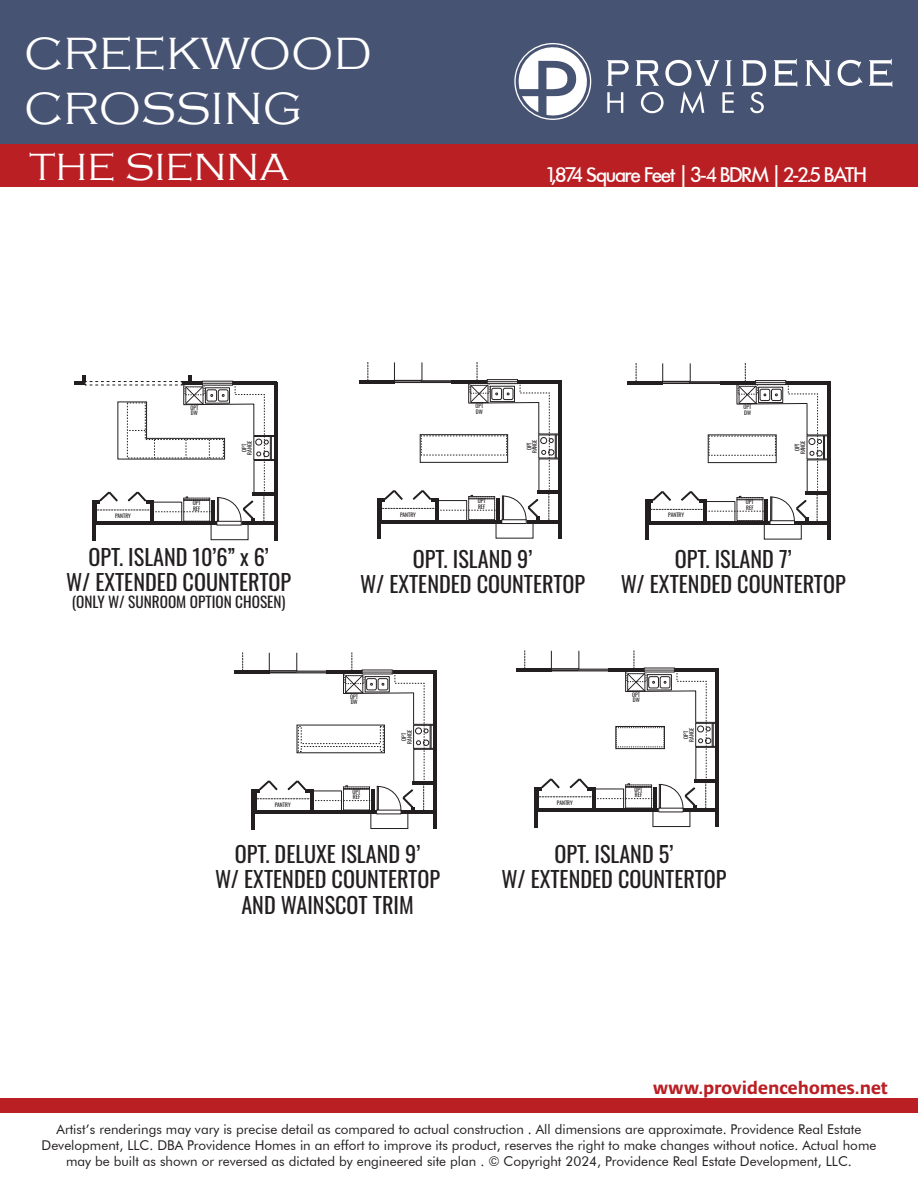
<style>
.page{position:relative;width:918px;height:1188px;background:#fff}
.page>*{position:absolute;margin:0;border:0;box-sizing:border-box;transform-origin:0 0}
.t1{font:300 46.5px/55.8px "Copperplate Gothic";color:#fff}
.t2{font:300 39px "Copperplate Gothic";color:#fff}
.t3{font:500 22.5px "Futura";color:#fff}
.t4{font:22.2px/25.2px "Oswald";color:#231f20;text-align:center}
.t5{font:700 18px "Ardoise Std";color:#ba1f24}
.t6{font:15.3px "Oswald";color:#231f20}
.t7{font:13.5px/16.2px "Futura BT";color:#231f20;text-align:center}
.t8{font:5.55px/5.6px "Oswald";color:#231f20}
.s1{font-family:"Minion Pro";font-weight:700}
</style>
<div class="page">
<hr style="left:93px;top:521px;width:184px;height:4px;background:#231f20">
<hr style="left:274px;top:382px;width:3px;height:159px;background:#231f20">
<div style="left:211px;top:523px;width:37px;height:17px;border:1px solid #231f20"></div>
<hr style="left:92px;top:500px;width:3px;height:41px;background:#231f20">
<hr style="left:378px;top:520px;width:184px;height:3px;background:#231f20">
<hr style="left:359px;top:380px;width:35px;height:4px;background:#231f20">
<hr style="left:559px;top:380px;width:3px;height:159px;background:#231f20">
<svg style="left:368px;top:362px;width:1px;height:18px"></svg>
<div style="left:501px;top:519px;width:26px;height:5px;border:1px solid #231f20"></div>
<hr style="left:377px;top:498px;width:3px;height:41px;background:#231f20">
<hr style="left:646px;top:521px;width:184px;height:3px;background:#231f20">
<hr style="left:628px;top:381px;width:35px;height:4px;background:#231f20">
<hr style="left:827px;top:381px;width:3px;height:159px;background:#231f20">
<svg style="left:636px;top:363px;width:1px;height:18px"></svg>
<div style="left:764px;top:522px;width:38px;height:17px;border:1px solid #231f20"></div>
<div style="left:770px;top:520px;width:25px;height:5px;border:1px solid #231f20"></div>
<hr style="left:645px;top:499px;width:4px;height:41px;background:#231f20">
<hr style="left:253px;top:810px;width:183px;height:4px;background:#231f20">
<hr style="left:234px;top:670px;width:35px;height:4px;background:#231f20">
<hr style="left:434px;top:670px;width:3px;height:159px;background:#231f20">
<svg style="left:242px;top:653px;width:1px;height:17px"></svg>
<div style="left:371px;top:812px;width:37px;height:17px;border:1px solid #231f20"></div>
<hr style="left:252px;top:789px;width:3px;height:40px;background:#231f20">
<hr style="left:535px;top:808px;width:184px;height:4px;background:#231f20">
<hr style="left:516px;top:668px;width:35px;height:4px;background:#231f20">
<hr style="left:716px;top:668px;width:3px;height:159px;background:#231f20">
<svg style="left:524px;top:651px;width:1px;height:17px"></svg>
<div style="left:653px;top:810px;width:37px;height:17px;border:1px solid #231f20"></div>
<hr style="left:534px;top:787px;width:3px;height:40px;background:#231f20">
<svg style="left:74px;top:376px;width:203px;height:147px"></svg>
<svg style="left:380px;top:362px;width:179px;height:160px"></svg>
<svg style="left:649px;top:363px;width:178px;height:160px"></svg>
<svg style="left:537px;top:651px;width:179px;height:159px"></svg>
<svg style="left:255px;top:653px;width:179px;height:159px"></svg>
<div style="left:0;top:0;width:918px;height:145px;background:#475372"></div>
<div style="left:0;top:145px;width:918px;height:42px;background:#ba1f24"></div>
<div style="left:0;top:1099px;width:918px;height:14px;background:#ba1f24"></div>
<svg style="left:514px;top:43px;width:77px;height:77px"></svg>
<svg style="left:607px;top:60px;width:22px;height:26px"></svg>
<svg style="left:742px;top:60px;width:24px;height:26px"></svg>
<svg style="left:774px;top:59px;width:23px;height:28px"></svg>
<svg style="left:806px;top:60px;width:25px;height:26px"></svg>
<svg style="left:838px;top:60px;width:25px;height:26px"></svg>
<svg style="left:869px;top:59px;width:23px;height:28px"></svg>
<svg style="left:607px;top:92px;width:16px;height:21px"></svg>
<svg style="left:636px;top:60px;width:98px;height:54px"></svg>
<svg style="left:750px;top:92px;width:14px;height:21px"></svg>
<h1 class="t1" style="left:24px;top:26px;width:349px">CREEKWOOD<br>CROSSING</h1>
<h2 class="t2" style="left:30px;top:146px;width:260px">THE SIENNA</h2>
<h3 class="t3" style="left:548px;top:164px;width:320px">1,874 Square Feet <span class="s1">|</span> 3-4 BDRM <span class="s1">|</span> 2-2.5 BATH</h3>
<p class="t8" style="left:115px;top:512px;width:17px">PANTRY</p>
<p class="t8" style="left:190px;top:404px;width:9px">OPT<br>DW</p>
<p class="t8" style="left:193px;top:499px;width:9px">OPT<br>REF</p>
<p class="t8" style="left:241px;top:455px;width:15px;text-align:center;rotate:-90deg">OPT<br>RANGE</p>
<p class="t8" style="left:400px;top:511px;width:17px">PANTRY</p>
<p class="t8" style="left:475px;top:403px;width:9px">OPT<br>DW</p>
<p class="t8" style="left:478px;top:498px;width:9px">OPT<br>REF</p>
<p class="t8" style="left:526px;top:453px;width:15px;text-align:center;rotate:-90deg">OPT<br>RANGE</p>
<p class="t8" style="left:668px;top:512px;width:17px">PANTRY</p>
<p class="t8" style="left:744px;top:404px;width:9px">OPT<br>DW</p>
<p class="t8" style="left:746px;top:499px;width:9px">OPT<br>REF</p>
<p class="t8" style="left:794px;top:454px;width:15px;text-align:center;rotate:-90deg">OPT<br>RANGE</p>
<h3 class="t4" style="left:66px;top:542px;width:227px">OPT. ISLAND 10’6” x 6’<br>W/ EXTENDED COUNTERTOP</h3>
<p class="t6" style="left:72px;top:588px;width:215px">(ONLY W/ SUNROOM OPTION CHOSEN)</p>
<p class="t8" style="left:275px;top:801px;width:17px">PANTRY</p>
<h3 class="t4" style="left:360px;top:544px;width:227px">OPT. ISLAND 9’<br>W/ EXTENDED COUNTERTOP</h3>
<h3 class="t4" style="left:621px;top:544px;width:227px">OPT. ISLAND 7’<br>W/ EXTENDED COUNTERTOP</h3>
<p class="t8" style="left:350px;top:693px;width:9px">OPT<br>DW</p>
<p class="t8" style="left:353px;top:788px;width:9px">OPT<br>REF</p>
<p class="t8" style="left:401px;top:744px;width:15px;text-align:center;rotate:-90deg">OPT<br>RANGE</p>
<p class="t8" style="left:557px;top:799px;width:17px">PANTRY</p>
<p class="t8" style="left:632px;top:691px;width:9px">OPT<br>DW</p>
<p class="t8" style="left:635px;top:786px;width:9px">OPT<br>REF</p>
<p class="t8" style="left:683px;top:742px;width:15px;text-align:center;rotate:-90deg">OPT<br>RANGE</p>
<h3 class="t4" style="left:215px;top:839px;width:227px">OPT. DELUXE ISLAND 9’<br>W/ EXTENDED COUNTERTOP<br>AND WAINSCOT TRIM</h3>
<h3 class="t4" style="left:501px;top:839px;width:227px">OPT. ISLAND 5’<br>W/ EXTENDED COUNTERTOP</h3>
<h3 class="t5" style="left:653px;top:1078px;width:237px">www.providencehomes.net</h3>
<p class="t7" style="left:42px;top:1121px;width:836px">Artist’s renderings may vary is precise detail as compared to actual construction . All dimensions are approximate. Providence Real Estate<br>Development, LLC. DBA Providence Homes in an effort to improve its product, reserves the right to make changes without notice. Actual home may be built as shown or reversed as dictated by engineered site plan . © Copyright 2024, Providence Real Estate Development, LLC.</p>
</div>
